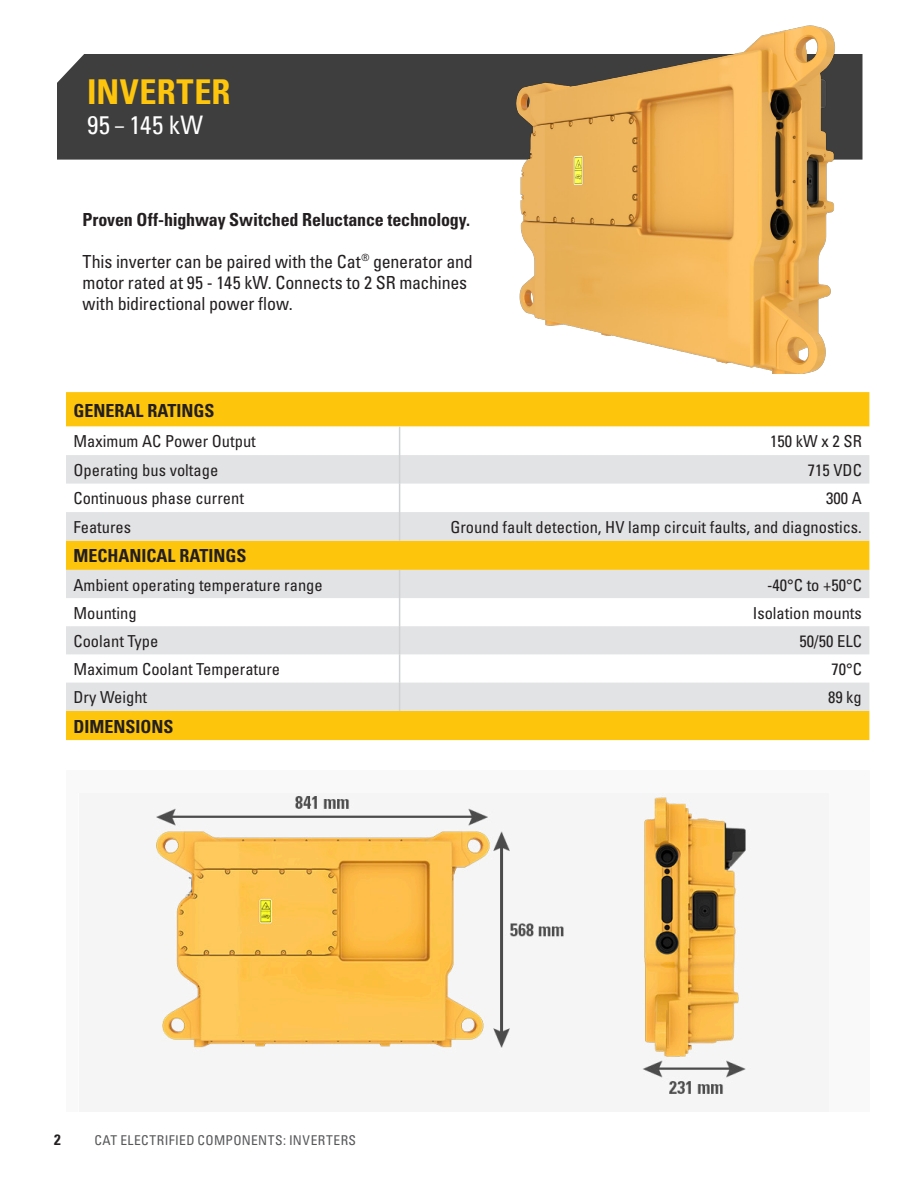
<style>
.page{position:relative;width:918px;height:1188px;background:#fff}
.page>*{position:absolute;margin:0;border:0;box-sizing:border-box;transform-origin:0 0}
.Paragraph_Style_2{font:700 condensed 34.2px "Univers LT Std";letter-spacing:.02em;color:#fec50d}
.Paragraph_Style_2-2{font:condensed 25.5px "Univers LT Std";letter-spacing:.015em;color:#fff}
.Paragraph_Style_2-3{font:condensed 18px/21px "Univers LT Std";letter-spacing:-.01em;color:#231f20}
.Paragraph_Style_2-4{font:700 condensed 18px "Univers LT Std";letter-spacing:-.01em;color:#231f20}
.t1{font:700 condensed 18px "Univers";color:#231f20}
.t2{font:condensed 16.5px "Univers";color:#231f20}
.t3{font:700 condensed 15px "Univers LT Std";color:#231f20}
.t4{font:condensed 13.5px "Univers LT Std";letter-spacing:.03em;color:#57585a}
</style>
<div class="page">
<div style="left:57px;top:54px;width:805px;height:106px;background:#3e3e3f"></div>
<div style="left:66px;top:392px;width:803px;height:348px;background:#fec50d"></div>
<svg style="left:66px;top:427px;width:803px;height:28px"></svg>
<svg style="left:66px;top:455px;width:803px;height:256px;fill:#e2e3e5"></svg>
<svg style="left:399px;top:427px;width:1px;height:114px"></svg>
<svg style="left:399px;top:570px;width:1px;height:141px"></svg>
<div style="left:67px;top:770px;width:803px;height:341px;background:#f9f9f9"></div>
<img style="left:156px;top:795px;width:590px;height:299px">
<img style="left:478px;top:25px;width:366px;height:349px">
<p class="Paragraph_Style_2" style="left:87px;top:71px;width:145px">INVERTER</p>
<p class="Paragraph_Style_2-2" style="left:87px;top:109px;width:118px">95 — 145 kW</p>
<p class="Paragraph_Style_2-4" style="left:82px;top:208px;width:389px">Proven Off-highway Switched Reluctance technology.</p>
<p class="Paragraph_Style_2-3" style="left:82px;top:250px;width:392px">This inverter can be paired with the Cat<sup>®</sup> generator and motor rated at 95 - 145 kW. Connects to 2 SR machines with bidirectional power flow.</p>
<p class="t1" style="left:74px;top:399px;width:142px">GENERAL RATINGS</p>
<p class="t2" style="left:74px;top:431px;width:184px">Maximum AC Power Output</p>
<p class="t2" style="left:770px;top:431px;width:93px">150 kW x 2 SR</p>
<p class="t2" style="left:74px;top:460px;width:146px">Operating bus voltage</p>
<p class="t2" style="left:808px;top:460px;width:56px">715 VDC</p>
<p class="t2" style="left:74px;top:488px;width:172px">Continuous phase current</p>
<p class="t2" style="left:826px;top:488px;width:37px">300 A</p>
<p class="t2" style="left:74px;top:517px;width:59px">Features</p>
<p class="t2" style="left:450px;top:517px;width:413px">Ground fault detection, HV lamp circuit faults, and diagnostics.</p>
<p class="t1" style="left:74px;top:545px;width:174px">MECHANICAL RATINGS</p>
<p class="t2" style="left:74px;top:574px;width:251px">Ambient operating temperature range</p>
<p class="t2" style="left:767px;top:574px;width:96px">-40°C to +50°C</p>
<p class="t2" style="left:74px;top:602px;width:65px">Mounting</p>
<p class="t2" style="left:753px;top:602px;width:111px">Isolation mounts</p>
<p class="t2" style="left:74px;top:631px;width:86px">Coolant Type</p>
<p class="t2" style="left:800px;top:631px;width:64px">50/50 ELC</p>
<p class="t2" style="left:73px;top:659px;width:208px">Maximum Coolant Temperature</p>
<p class="t2" style="left:831px;top:659px;width:32px">70°C</p>
<p class="t2" style="left:73px;top:687px;width:75px">Dry Weight</p>
<p class="t2" style="left:828px;top:687px;width:35px">89 kg</p>
<p class="t1" style="left:73px;top:715px;width:102px">DIMENSIONS</p>
<p class="t3" style="left:54px;top:1130px;width:8px">2</p>
<p class="t4" style="left:94px;top:1132px;width:263px">CAT ELECTRIFIED COMPONENTS: INVERTERS</p>
</div>
